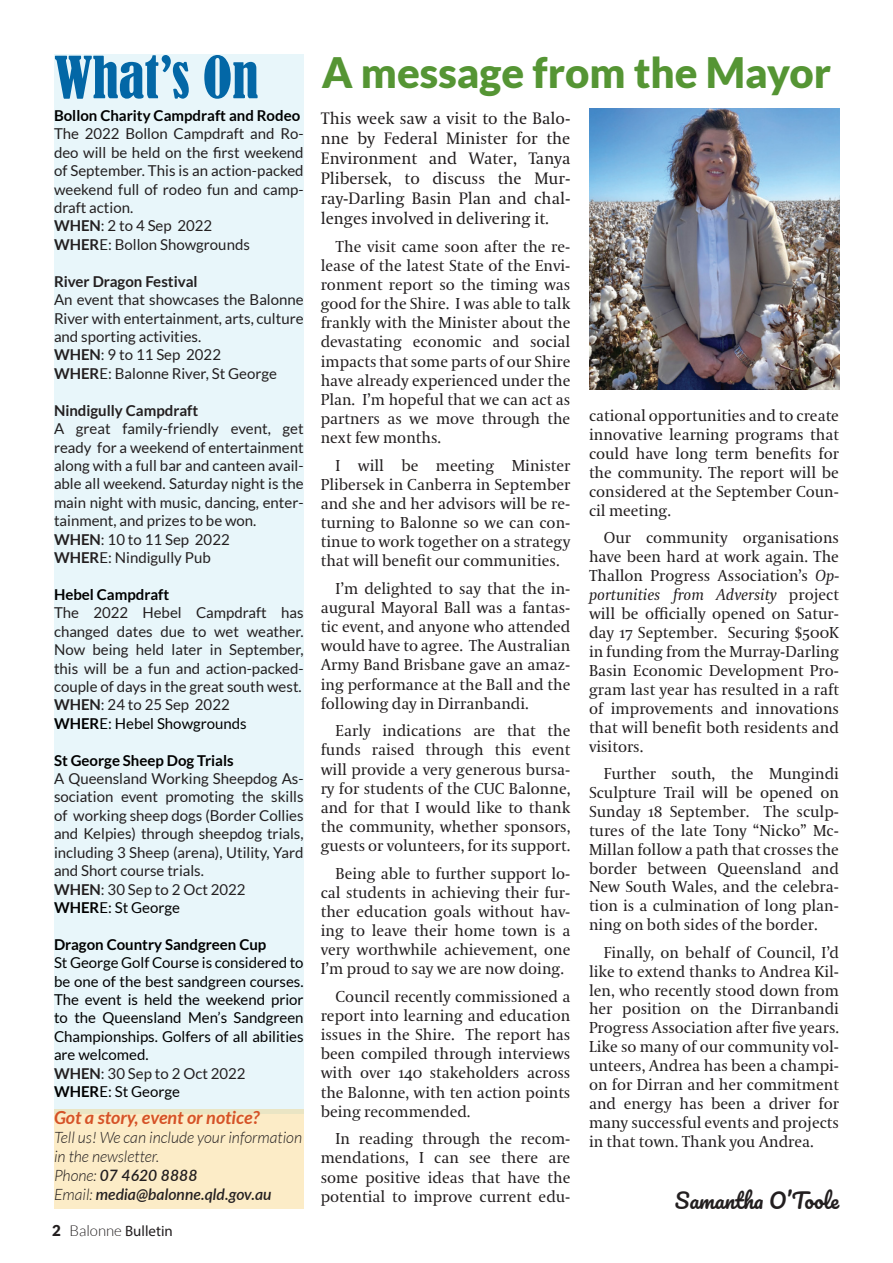
<style>
.page{position:relative;width:893px;height:1263px;background:#fff}
.page>*{position:absolute;margin:0;border:0;box-sizing:border-box;transform-origin:0 0}
.t1{font:condensed 54px "Bernard";color:#0367a6}
.Heading{font:900 42px "Lato";color:#559534}
.First_Paragraph{font:21px "Pacifico";color:#231f20}
.t2{font:italic 700 18px "Lato";color:#d55227}
.First_Paragraph-2{font:16.5px/20px "Coranto 2";color:#231f20;text-align:justify}
.Body_Text{font:15.75px/19px "Coranto 2";color:#231f20;text-align:justify}
.t3{font:italic 300 15.75px/18.9px "Lato";color:#231f20}
.t4{font:italic 600 15.75px "Lato";color:#231f20}
.What_s_On{font:15px/18.5px "Lato";color:#231f20;text-align:justify}
.What_s_On-2{font:15px/18.5px "Lato";color:#000;text-align:justify}
.What_s_On-3{font:700 15px "Lato";color:#000}
.What_s_On-4{font:700 15px "Lato";color:#231f20}
.t5{font:15px "Myriad Pro";color:#231f20}
.s1{font-weight:700}
.s2{font-weight:300}
.s3{font-family:"Lato";font-weight:900}
.s4{font-family:"Lato";font-weight:300}
.s5{font-style:italic}
</style>
<div class="page">
<div style="left:54px;top:55px;width:250px;height:1059px;background:#e8f6fa"></div>
<div style="left:54px;top:1110px;width:250px;height:99px;background:#fcecc7"></div>
<img style="left:589px;top:108px;width:250px;height:281px">
<p class="t1" style="left:54px;top:46px;width:206px">What’s On</p>
<p class="Heading" style="left:322px;top:48px;width:511px">A message from the Mayor</p>
<p class="What_s_On-3" style="left:54px;top:107px;width:248px">Bollon Charity Campdraft and Rodeo</p>
<p class="What_s_On" style="left:54px;top:125px;width:251px">The 2022 Bollon Campdraft and Ro&shy;deo will be held on the first weekend of September. This is an action-packed weekend full of rodeo fun and camp&shy;draft action.</p>
<p class="What_s_On" style="left:54px;top:217px;width:160px"><span class="s1">WHEN</span>: 2 to 4 Sep 2022</p>
<p class="What_s_On" style="left:54px;top:235px;width:197px"><span class="s1">WHER</span>E: Bollon Showgrounds</p>
<p class="What_s_On-4" style="left:54px;top:273px;width:145px">River Dragon Festival</p>
<p class="What_s_On" style="left:54px;top:290px;width:251px">An event that showcases the Balonne River with entertainment, arts, culture and sporting activities.</p>
<p class="What_s_On" style="left:54px;top:346px;width:169px"><span class="s1">WHEN</span>: 9 to 11 Sep 2022</p>
<p class="What_s_On" style="left:54px;top:364px;width:224px"><span class="s1">WHER</span>E: Balonne River, St George</p>
<p class="What_s_On-4" style="left:54px;top:402px;width:146px">Nindigully Campdraft</p>
<p class="What_s_On" style="left:54px;top:419px;width:251px">A great family-friendly event, get ready for a weekend of entertainment along with a full bar and canteen avail&shy;able all weekend. Saturday night is the main night with music, dancing, enter&shy;tainment, and prizes to be won.</p>
<p class="What_s_On" style="left:54px;top:530px;width:177px"><span class="s1">WHEN</span>: 10 to 11 Sep 2022</p>
<p class="What_s_On" style="left:54px;top:548px;width:158px"><span class="s1">WHER</span>E: Nindigully Pub</p>
<p class="What_s_On-3" style="left:54px;top:586px;width:117px">Hebel Campdraft</p>
<p class="What_s_On" style="left:54px;top:603px;width:251px">The 2022 Hebel Campdraft has changed dates due to wet weather.<br>Now being held later in September, this will be a fun and action-packed&shy;couple of days in the great south west.</p>
<p class="What_s_On" style="left:54px;top:696px;width:177px"><span class="s1">WHEN</span>: 24 to 25 Sep 2022</p>
<p class="What_s_On-2" style="left:54px;top:714px;width:194px"><span class="s1">WHER</span>E: Hebel Showgrounds</p>
<p class="What_s_On-3" style="left:54px;top:751px;width:181px">St George Sheep Dog Trials</p>
<p class="What_s_On" style="left:54px;top:769px;width:251px">A Queensland Working Sheepdog As&shy;sociation event promoting the skills of working sheep dogs (Border Collies and Kelpies) through sheepdog trials, including 3 Sheep (arena), Utility, Yard and Short course trials.</p>
<p class="What_s_On" style="left:54px;top:880px;width:193px"><span class="s1">WHEN</span>: 30 Sep to 2 Oct 2022</p>
<p class="What_s_On-2" style="left:54px;top:898px;width:128px"><span class="s1">WHER</span>E: St George</p>
<p class="What_s_On-3" style="left:54px;top:936px;width:214px">Dragon Country Sandgreen Cup</p>
<p class="What_s_On-2" style="left:54px;top:953px;width:251px">St George Golf Course is considered to be one of the best sandgreen courses.<br>The event is held the weekend prior to the Queensland Men’s Sandgreen Championships. Golfers of all abilities are welcomed.</p>
<p class="What_s_On" style="left:54px;top:1064px;width:193px"><span class="s1">WHEN</span>: 30 Sep to 2 Oct 2022</p>
<p class="What_s_On-2" style="left:54px;top:1082px;width:128px"><span class="s1">WHER</span>E: St George</p>
<p class="t2" style="left:54px;top:1107px;width:207px">Got a story, event or notice?</p>
<p class="t3" style="left:54px;top:1129px;width:250px">Tell us! We can include your information in the newsletter.</p>
<p class="t4" style="left:54px;top:1164px;width:145px"><span class="s2">Phone:</span> 07 4620 8888</p>
<p class="t4" style="left:54px;top:1183px;width:219px"><span class="s2">Email:</span> media@balonne.qld.gov.au</p>
<p class="t5" style="left:52px;top:1221px;width:122px"><span class="s3">2</span> <span class="s4">Balonne</span> Bulletin</p>
<p class="First_Paragraph-2" style="left:321px;top:109px;width:251px">This week saw a visit to the Balo&shy;nne by Federal Minister for the Environment and Water, Tanya Plibersek, to discuss the Mur&shy;ray-Darling Basin Plan and chal&shy;lenges involved in delivering it.</p>
<p class="Body_Text" style="left:321px;top:237px;width:251px;text-indent:15px">The visit came soon after the re&shy;lease of the latest State of the Envi&shy;ronment report so the timing was good for the Shire. I was able to talk frankly with the Minister about the devastating economic and social impacts that some parts of our Shire have already experienced under the Plan. I’m hopeful that we can act as partners as we move through the next few months.</p>
<p class="Body_Text" style="left:321px;top:456px;width:251px;text-indent:15px">I will be meeting Minister Plibersek in Canberra in September and she and her advisors will be re&shy;turning to Balonne so we can con&shy;tinue to work together on a strategy that will benefit our communities.</p>
<p class="Body_Text" style="left:321px;top:580px;width:251px;text-indent:15px">I’m delighted to say that the in&shy;augural Mayoral Ball was a fantas&shy;tic event, and anyone who attended would have to agree. The Australian Army Band Brisbane gave an amaz&shy;ing performance at the Ball and the following day in Dirranbandi.</p>
<p class="Body_Text" style="left:321px;top:722px;width:251px;text-indent:15px">Early indications are that the funds raised through this event will provide a very generous bursa&shy;ry for students of the CUC Balonne, and for that I would like to thank the community, whether sponsors, guests or volunteers, for its support.</p>
<p class="Body_Text" style="left:321px;top:864px;width:251px;text-indent:15px">Being able to further support lo&shy;cal students in achieving their fur&shy;ther education goals without hav&shy;ing to leave their home town is a very worthwhile achievement, one I’m proud to say we are now doing.</p>
<p class="Body_Text" style="left:321px;top:987px;width:251px;text-indent:15px">Council recently commissioned a report into learning and education issues in the Shire. The report has been compiled through interviews with over 140 stakeholders across the Balonne, with ten action points being recommended.</p>
<p class="Body_Text" style="left:321px;top:1130px;width:251px;text-indent:15px">In reading through the recom&shy;mendations, I can see there are some positive ideas that have the potential to improve current edu-</p>
<p class="Body_Text" style="left:589px;top:407px;width:251px">cational opportunities and to create innovative learning programs that could have long term benefits for the community. The report will be considered at the September Coun&shy;cil meeting.</p>
<p class="Body_Text" style="left:589px;top:529px;width:252px;text-indent:15px">Our community organisations have been hard at work again. The Thallon Progress Association’s <span class="s5">Op&shy;portunities from Adversity</span> project will be officially opened on Satur&shy;day 17 September. Securing $500K in funding from the Murray-Darling Basin Economic Development Pro&shy;gram last year has resulted in a raft of improvements and innovations that will benefit both residents and visitors.</p>
<p class="Body_Text" style="left:589px;top:765px;width:251px;text-indent:15px">Further south, the Mungindi Sculpture Trail will be opened on Sunday 18 September. The sculp&shy;tures of the late Tony “Nicko” Mc-Millan follow a path that crosses the border between Queensland and New South Wales, and the celebra&shy;tion is a culmination of long plan&shy;ning on both sides of the border.</p>
<p class="Body_Text" style="left:589px;top:943px;width:251px;text-indent:15px">Finally, on behalf of Council, I’d like to extend thanks to Andrea Kil&shy;len, who recently stood down from her position on the Dirranbandi Progress Association after five years.<br>Like so many of our community vol&shy;unteers, Andrea has been a champi&shy;on for Dirran and her commitment and energy has been a driver for many successful events and projects in that town. Thank you Andrea.</p>
<p class="First_Paragraph" style="left:675px;top:1189px;width:166px">Samantha O’Toole</p>
</div>
